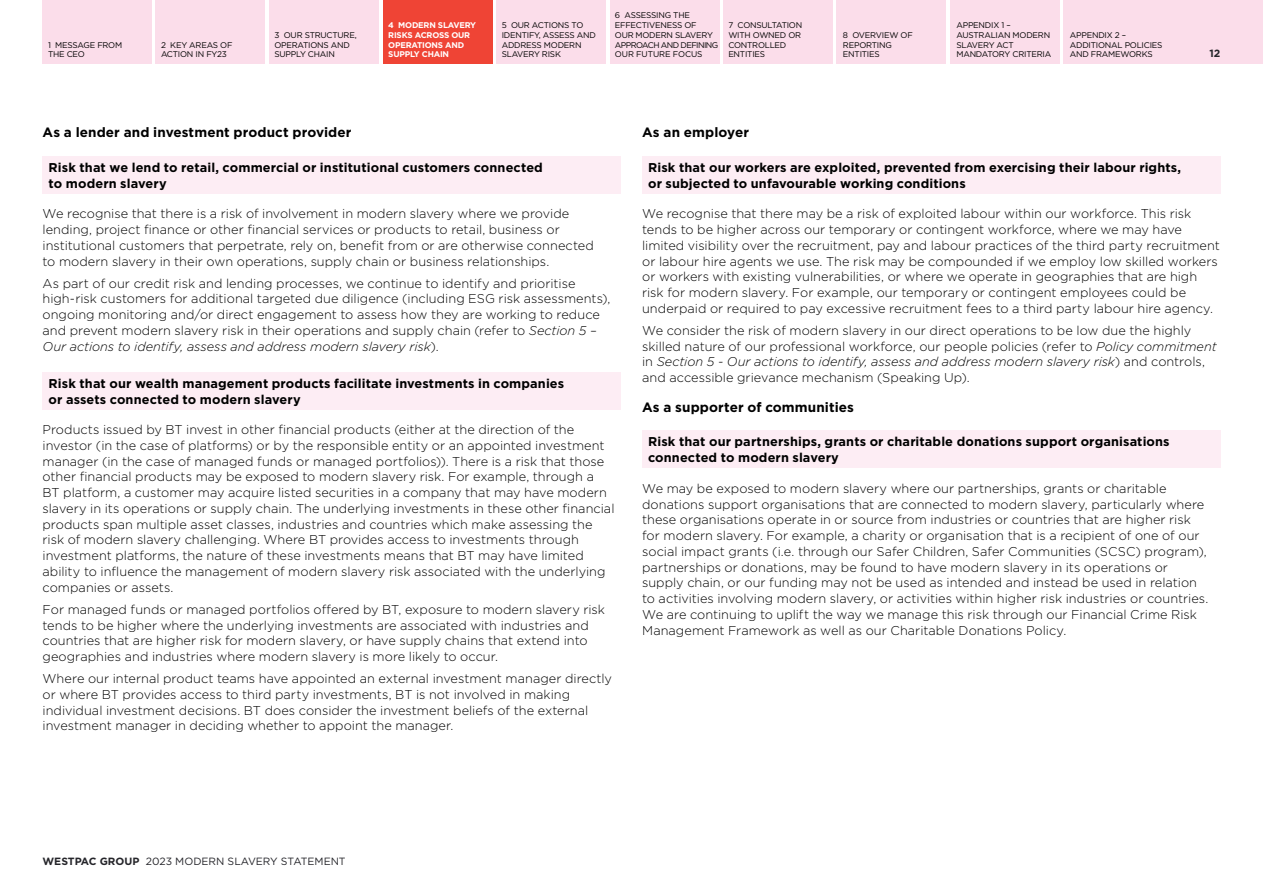
<style>
.page{position:relative;width:1263px;height:893px;background:#fff}
.page>*{position:absolute;margin:0;border:0;box-sizing:border-box;transform-origin:0 0}
.t1{font:700 13.5px "Gotham";letter-spacing:.005em;color:#000}
.t2{font:300 12.75px/15.8px "Gotham";color:#000}
.t3{font:700 12.75px/15.8px "Gotham";letter-spacing:.01em;color:#000}
.t4{font:10.5px "Gotham";color:#25252a}
.t5{font:700 10.5px "Gotham";color:#25252a}
.t6{font:8.25px/9.8px "Gotham";letter-spacing:-.025em;color:#000}
.t7{font:700 8.25px/9.8px "Gotham";letter-spacing:-.025em;color:#fff}
.s1{font-style:italic}
.s2{font-weight:700}
</style>
<div class="page">
<div style="left:43px;top:156px;width:578px;height:38px;background:#fdedf4"></div>
<div style="left:43px;top:372px;width:578px;height:38px;background:#fdedf4"></div>
<div style="left:642px;top:156px;width:578px;height:38px;background:#fdedf4"></div>
<div style="left:642px;top:430px;width:578px;height:38px;background:#fdedf4"></div>
<div style="left:496px;top:0;width:110px;height:64px;background:#fbddea"></div>
<div style="left:610px;top:0;width:109px;height:64px;background:#fbddea"></div>
<div style="left:723px;top:0;width:110px;height:64px;background:#fbddea"></div>
<div style="left:836px;top:0;width:110px;height:64px;background:#fbddea"></div>
<div style="left:950px;top:0;width:110px;height:64px;background:#fbddea"></div>
<div style="left:1063px;top:0;width:200px;height:64px;background:#fbddea"></div>
<div style="left:269px;top:0;width:110px;height:64px;background:#fbddea"></div>
<div style="left:156px;top:0;width:109px;height:64px;background:#fbddea"></div>
<div style="left:43px;top:0;width:109px;height:64px;background:#fbddea"></div>
<div style="left:383px;top:0;width:109px;height:64px;background:#ef4435"></div>
<p class="t6" style="left:502px;top:20px;width:96px">5 OUR ACTIONS TO<br>IDENTIFY, ASSESS AND<br>ADDRESS MODERN<br>SLAVERY RISK</p>
<p class="t6" style="left:615px;top:10px;width:105px">6 ASSESSING THE<br>EFFECTIVENESS OF<br>OUR MODERN SLAVERY<br>APPROACH AND DEFINING<br>OUR FUTURE FOCUS</p>
<p class="t6" style="left:728px;top:20px;width:75px">7 CONSULTATION<br>WITH OWNED OR<br>CONTROLLED<br>ENTITIES</p>
<p class="t6" style="left:843px;top:30px;width:71px">8 OVERVIEW OF<br>REPORTING<br>ENTITIES</p>
<p class="t6" style="left:956px;top:20px;width:96px">APPENDIX 1 –<br>AUSTRALIAN MODERN<br>SLAVERY ACT<br>MANDATORY CRITERIA</p>
<p class="t6" style="left:1070px;top:30px;width:94px">APPENDIX 2 –<br>ADDITIONAL POLICIES<br>AND FRAMEWORKS</p>
<p class="t7" style="left:388px;top:20px;width:89px">4 MODERN SLAVERY<br>RISKS ACROSS OUR<br>OPERATIONS AND<br>SUPPLY CHAIN</p>
<p class="t6" style="left:274px;top:30px;width:84px">3 OUR STRUCTURE,<br>OPERATIONS AND<br>SUPPLY CHAIN</p>
<p class="t6" style="left:48px;top:40px;width:76px">1 MESSAGE FROM<br>THE CEO</p>
<p class="t5" style="left:1209px;top:47px;width:12px">12</p>
<p class="t6" style="left:161px;top:40px;width:73px">2 KEY AREAS OF<br>ACTION IN FY23</p>
<h5 class="t1" style="left:43px;top:123px;width:310px">As a lender and investment product provider</h5>
<h6 class="t3" style="left:49px;top:160px;width:496px">Risk that we lend to retail, commercial or institutional customers connected to modern slavery</h6>
<p class="t2" style="left:43px;top:206px;width:553px">We recognise that there is a risk of involvement in modern slavery where we provide lending, project finance or other financial services or products to retail, business or institutional customers that perpetrate, rely on, benefit from or are otherwise connected to modern slavery in their own operations, supply chain or business relationships.</p>
<p class="t2" style="left:43px;top:275px;width:569px">As part of our credit risk and lending processes, we continue to identify and prioritise high-risk customers for additional targeted due diligence (including ESG risk assessments), ongoing monitoring and/or direct engagement to assess how they are working to reduce and prevent modern slavery risk in their operations and supply chain (refer to <span class="s1">Section 5 – Our actions to identify, assess and address modern slavery risk</span>).</p>
<h6 class="t3" style="left:49px;top:375px;width:517px">Risk that our wealth management products facilitate investments in companies or assets connected to modern slavery</h6>
<p class="t2" style="left:43px;top:421px;width:573px">Products issued by BT invest in other financial products (either at the direction of the investor (in the case of platforms) or by the responsible entity or an appointed investment manager (in the case of managed funds or managed portfolios)). There is a risk that those other financial products may be exposed to modern slavery risk. For example, through a<br>BT platform, a customer may acquire listed securities in a company that may have modern slavery in its operations or supply chain. The underlying investments in these other financial products span multiple asset classes, industries and countries which make assessing the risk of modern slavery challenging. Where BT provides access to investments through investment platforms, the nature of these investments means that BT may have limited ability to influence the management of modern slavery risk associated with the underlying companies or assets.</p>
<p class="t2" style="left:43px;top:601px;width:564px">For managed funds or managed portfolios offered by BT, exposure to modern slavery risk tends to be higher where the underlying investments are associated with industries and countries that are higher risk for modern slavery, or have supply chains that extend into geographies and industries where modern slavery is more likely to occur.</p>
<p class="t2" style="left:43px;top:670px;width:571px">Where our internal product teams have appointed an external investment manager directly or where BT provides access to third party investments, BT is not involved in making individual investment decisions. BT does consider the investment beliefs of the external investment manager in deciding whether to appoint the manager.</p>
<h5 class="t1" style="left:642px;top:123px;width:108px">As an employer</h5>
<h6 class="t3" style="left:648px;top:160px;width:534px">Risk that our workers are exploited, prevented from exercising their labour rights, or subjected to unfavourable working conditions</h6>
<p class="t2" style="left:642px;top:206px;width:579px">We recognise that there may be a risk of exploited labour within our workforce. This risk tends to be higher across our temporary or contingent workforce, where we may have limited visibility over the recruitment, pay and labour practices of the third party recruitment or labour hire agents we use. The risk may be compounded if we employ low skilled workers or workers with existing vulnerabilities, or where we operate in geographies that are high risk for modern slavery. For example, our temporary or contingent employees could be underpaid or required to pay excessive recruitment fees to a third party labour hire agency.</p>
<p class="t2" style="left:642px;top:322px;width:576px">We consider the risk of modern slavery in our direct operations to be low due the highly skilled nature of our professional workforce, our people policies (refer to <span class="s1">Policy commitment </span>in <span class="s1">Section 5 - Our actions to identify, assess and address modern slavery risk</span>) and controls, and accessible grievance mechanism (Speaking Up).</p>
<h5 class="t1" style="left:642px;top:398px;width:213px">As a supporter of communities</h5>
<h6 class="t3" style="left:648px;top:434px;width:523px">Risk that our partnerships, grants or charitable donations support organisations connected to modern slavery</h6>
<p class="t2" style="left:642px;top:480px;width:568px">We may be exposed to modern slavery where our partnerships, grants or charitable donations support organisations that are connected to modern slavery, particularly where these organisations operate in or source from industries or countries that are higher risk for modern slavery. For example, a charity or organisation that is a recipient of one of our social impact grants (i.e. through our Safer Children, Safer Communities (SCSC) program), partnerships or donations, may be found to have modern slavery in its operations or supply chain, or our funding may not be used as intended and instead be used in relation to activities involving modern slavery, or activities within higher risk industries or countries.<br>We are continuing to uplift the way we manage this risk through our Financial Crime Risk Management Framework as well as our Charitable Donations Policy.</p>
<p class="t4" style="left:43px;top:855px;width:305px"><span class="s2">WESTPAC GROUP</span> 2023 MODERN SLAVERY STATEMENT</p>
</div>
